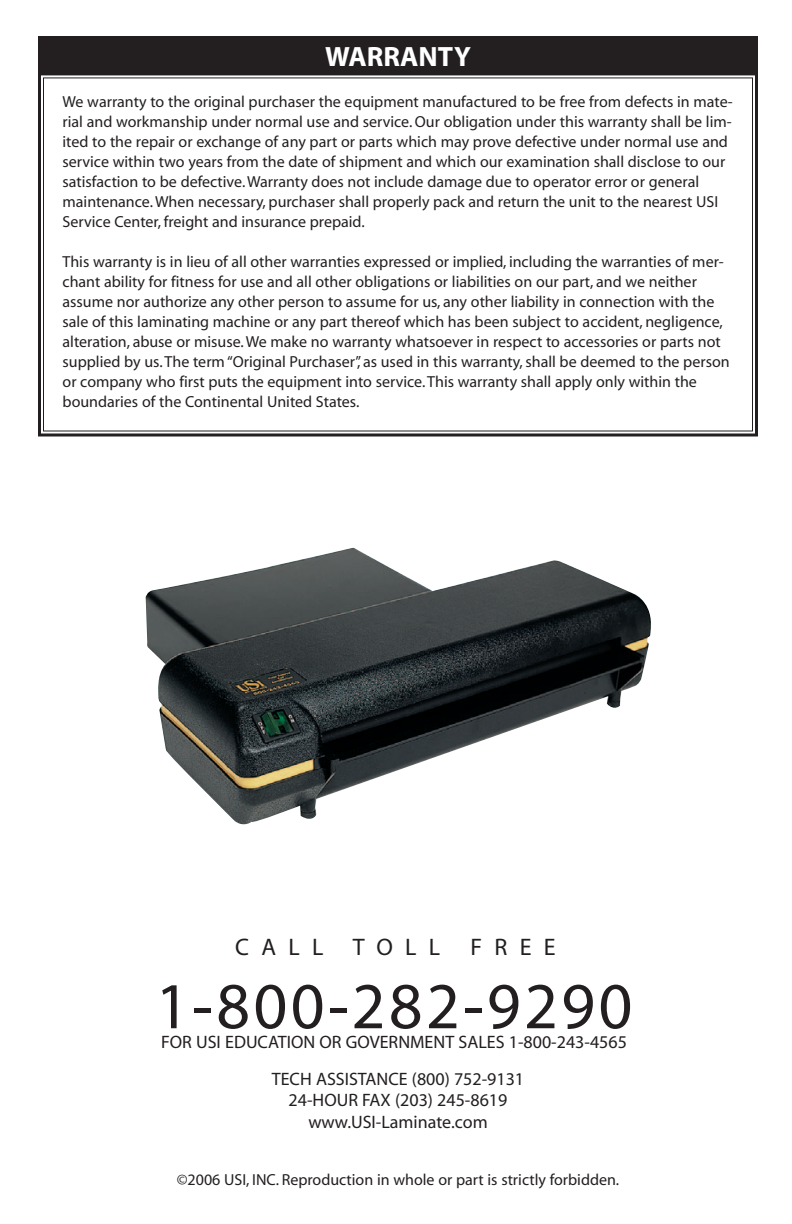
<style>
.page{position:relative;width:792px;height:1224px;background:#fff}
.page>*{position:absolute;margin:0;border:0;box-sizing:border-box;transform-origin:0 0}
.t1{font:66px "Myriad";letter-spacing:.05em;color:#231f20}
.t2{font:700 28px "Myriad";color:#fff}
.t3{font:24px "Myriad";letter-spacing:.515em;color:#231f20}
.t4{font:18px/21.6px "Myriad";color:#231f20;text-align:center}
.t5{font:16px/20px "Myriad";color:#231f20}
</style>
<div class="page">
<div style="left:38px;top:36px;width:720px;height:38px;background:#231f20"></div>
<div style="left:38px;top:72px;width:720px;height:364px;border:3px solid #231f20"></div>
<img style="left:146px;top:548px;width:505px;height:277px">
<h2 class="t2" style="left:325px;top:46px;width:147px">WARRANTY</h2>
<p class="t5" style="left:63px;top:93px;width:672px">We warranty to the original purchaser the equipment manufactured to be free from defects in mate&shy;rial and workmanship under normal use and service. Our obligation under this warranty shall be lim&shy;ited to the repair or exchange of any part or parts which may prove defective under normal use and service within two years from the date of shipment and which our examination shall disclose to our satisfaction to be defective. Warranty does not include damage due to operator error or general maintenance. When necessary, purchaser shall properly pack and return the unit to the nearest USI Service Center, freight and insurance prepaid.</p>
<p class="t5" style="left:63px;top:253px;width:669px">This warranty is in lieu of all other warranties expressed or implied, including the warranties of mer&shy;chant ability for fitness for use and all other obligations or liabilities on our part, and we neither assume nor authorize any other person to assume for us, any other liability in connection with the sale of this laminating machine or any part thereof which has been subject to accident, negligence, alteration, abuse or misuse. We make no warranty whatsoever in respect to accessories or parts not supplied by us. The term “Original Purchaser”, as used in this warranty, shall be deemed to the person or company who first puts the equipment into service. This warranty shall apply only within the boundaries of the Continental United States.</p>
<h3 class="t3" style="left:235px;top:938px;width:206px">CALL TOLL</h3>
<h3 class="t3" style="left:470px;top:938px;width:87px">FREE</h3>
<h1 class="t1" style="left:155px;top:981px;width:478px">1-800-282-9290</h1>
<p class="t4" style="left:161px;top:1033px;width:467px">FOR USI EDUCATION OR GOVERNMENT SALES 1-800-243-4565</p>
<p class="t4" style="left:272px;top:1069px;width:254px">TECH ASSISTANCE (800) 752-9131<br>24-HOUR FAX (203) 245-8619 www.USI-Laminate.com</p>
<p class="t5" style="left:177px;top:1171px;width:444px">©2006 USI, INC. Reproduction in whole or part is strictly forbidden.</p>
</div>
